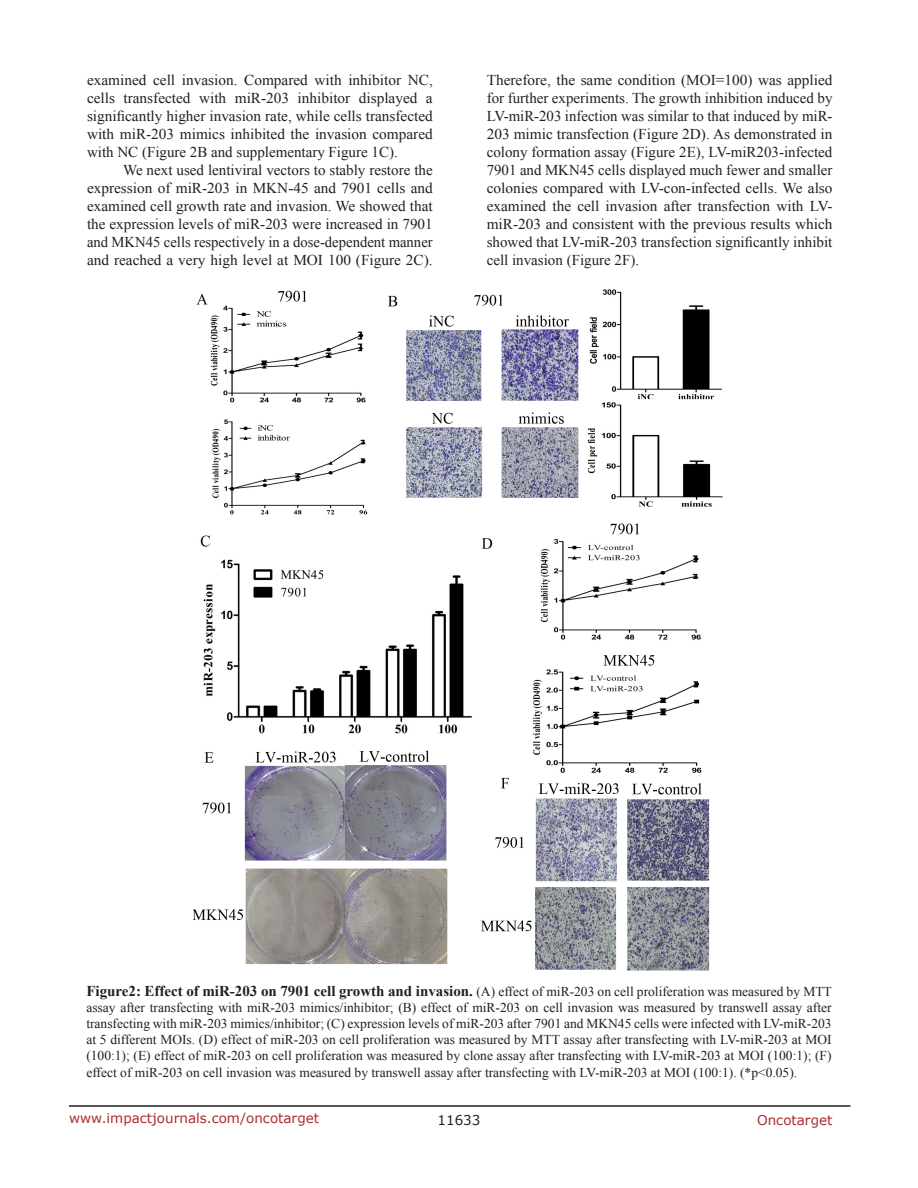
<style>
.page{position:relative;width:918px;height:1188px;background:#fff}
.page>*{position:absolute;margin:0;border:0;box-sizing:border-box;transform-origin:0 0}
.BodyText{font:15px/18px "Times New Roman";color:#221f22;text-align:justify}
.FigureText{font:13.5px/16.2px "Times New Roman";color:#221f22;text-align:justify}
.t1{font:13.5px "Verdana";color:#ac2b31}
.t2{font:13.5px "Verdana";color:#221f22}
.s1{font-weight:700;font-size:15px}
</style>
<div class="page">
<hr style="left:69px;top:1105px;width:781px;height:2px;background:#231f20">
<img style="left:193px;top:289px;width:530px;height:682px">
<p class="BodyText" style="left:87px;top:71px;width:347px">examined cell invasion. Compared with inhibitor NC, cells transfected with miR-203 inhibitor displayed a significantly higher invasion rate, while cells transfected with miR-203 mimics inhibited the invasion compared with NC (Figure 2B and supplementary Figure 1C).</p>
<p class="BodyText" style="left:87px;top:161px;width:347px;text-indent:36px">We next used lentiviral vectors to stably restore the expression of miR-203 in MKN-45 and 7901 cells and examined cell growth rate and invasion. We showed that the expression levels of miR-203 were increased in 7901 and MKN45 cells respectively in a dose-dependent manner and reached a very high level at MOI 100 (Figure 2C).</p>
<p class="BodyText" style="left:487px;top:71px;width:347px">Therefore, the same condition (MOI=100) was applied for further experiments. The growth inhibition induced by LV-miR-203 infection was similar to that induced by miR-203 mimic transfection (Figure 2D). As demonstrated in colony formation assay (Figure 2E), LV-miR203-infected 7901 and MKN45 cells displayed much fewer and smaller colonies compared with LV-con-infected cells. We also examined the cell invasion after transfection with LV&shy;miR-203 and consistent with the previous results which showed that LV-miR-203 transfection significantly inhibit cell invasion (Figure 2F).</p>
<p class="FigureText" style="left:86px;top:983px;width:747px"><span class="s1">Figure2: Effect of miR-203 on 7901 cell growth and invasion.</span> (A) effect of miR-203 on cell proliferation was measured by MTT assay after transfecting with miR-203 mimics/inhibitor; (B) effect of miR-203 on cell invasion was measured by transwell assay after transfecting with miR-203 mimics/inhibitor; (C) expression levels of miR-203 after 7901 and MKN45 cells were infected with LV-miR-203 at 5 different MOIs. (D) effect of miR-203 on cell proliferation was measured by MTT assay after transfecting with LV-miR-203 at MOI (100:1); (E) effect of miR-203 on cell proliferation was measured by clone assay after transfecting with LV-miR-203 at MOI (100:1); (F) effect of miR-203 on cell invasion was measured by transwell assay after transfecting with LV-miR-203 at MOI (100:1). (*p&lt;0.05).</p>
<p class="t1" style="left:69px;top:1109px;width:252px">www.impactjournals.com/oncotarget</p>
<p class="t2" style="left:438px;top:1111px;width:44px">11633</p>
<p class="t1" style="left:757px;top:1111px;width:77px">Oncotarget</p>
</div>
